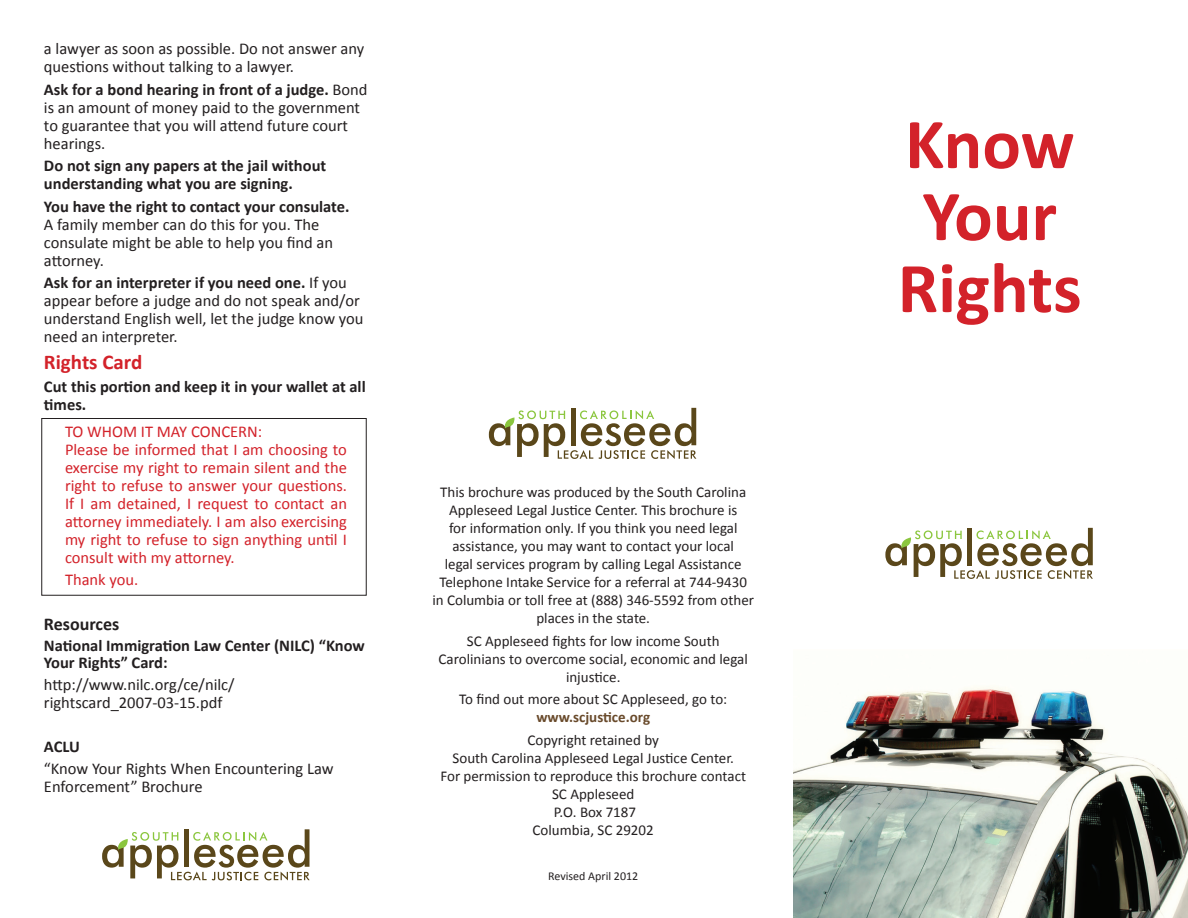
<style>
.page{position:relative;width:1188px;height:918px;background:#fff}
.page>*{position:absolute;margin:0;border:0;box-sizing:border-box;transform-origin:0 0}
.t1{font:700 72px/72px "Calibri";color:#d3222a;text-align:center}
.t2{font:700 21px "Calibri";color:#d3222a}
.t3{font:700 18px "Calibri";color:#231f20}
.t4{font:16.5px/18px "Calibri";color:#231f20}
.t5{font:16.5px/18px "Calibri";color:#d3222a}
.t6{font:700 16.5px/18px "Calibri";color:#231f20}
.t7{font:15px/18px "Calibri";color:#231f20;text-align:center}
.t8{font:700 15px "Calibri";color:#694a2b}
.t9{font:12px "Calibri";color:#231f20}
.s1{font-weight:700}
</style>
<div class="page">
<img style="left:793px;top:527px;width:395px;height:390px">
<svg style="left:885px;top:528px;width:208px;height:51px"></svg>
<svg style="left:489px;top:408px;width:207px;height:51px"></svg>
<svg style="left:102px;top:829px;width:208px;height:52px"></svg>
<div style="left:41px;top:418px;width:326px;height:178px;border:1px solid #231f20"></div>
<p class="t4" style="left:44px;top:40px;width:322px">a lawyer as soon as possible. Do not answer any questions without talking to a lawyer.</p>
<p class="t4" style="left:44px;top:80px;width:325px"><span class="s1">Ask for a bond hearing in front of a judge.</span> Bond is an amount of money paid to the government to guarantee that you will attend future court hearings.</p>
<p class="t6" style="left:44px;top:157px;width:284px">Do not sign any papers at the jail without understanding what you are signing.</p>
<p class="t6" style="left:44px;top:197px;width:307px">You have the right to contact your consulate.</p>
<p class="t4" style="left:44px;top:215px;width:291px">A family member can do this for you. The consulate might be able to help you find an attorney.</p>
<p class="t4" style="left:44px;top:274px;width:321px"><span class="s1">Ask for an interpreter if you need one.</span> If you appear before a judge and do not speak and/or understand English well, let the judge know you need an interpreter.</p>
<h2 class="t2" style="left:44px;top:349px;width:100px">Rights Card</h2>
<p class="t6" style="left:44px;top:377px;width:323px">Cut this portion and keep it in your wallet at all times.</p>
<p class="t5" style="left:65px;top:422px;width:284px">TO WHOM IT MAY CONCERN:<br>Please be informed that I am choosing to exercise my right to remain silent and the right to refuse to answer your questions.<br>If I am detained, I request to contact an attorney immediately. I am also exercising my right to refuse to sign anything until I consult with my attorney.</p>
<p class="t5" style="left:65px;top:571px;width:75px">Thank you.</p>
<p class="t3" style="left:44px;top:613px;width:77px">Resources</p>
<p class="t6" style="left:44px;top:638px;width:322px;line-height:16.5px">National Immigration Law Center (NILC) “Know<br>Your Rights” Card:</p>
<p class="t4" style="left:44px;top:676px;width:192px">http://www.nilc.org/ce/nilc/ rightscard_2007-03-15.pdf</p>
<p class="t6" style="left:44px;top:737px;width:37px">ACLU</p>
<p class="t4" style="left:44px;top:760px;width:291px">“Know Your Rights When Encountering Law<br>Enforcement” Brochure</p>
<p class="t7" style="left:432px;top:483px;width:323px">This brochure was produced by the South Carolina Appleseed Legal Justice Center. This brochure is<br>for information only. If you think you need legal assistance, you may want to contact your local<br>legal services program by calling Legal Assistance Telephone Intake Service for a referral at 744-9430 in Columbia or toll free at (888) 346-5592 from other places in the state.</p>
<p class="t7" style="left:439px;top:632px;width:311px">SC Appleseed fights for low income South<br>Carolinians to overcome social, economic and legal injustice.</p>
<p class="t7" style="left:459px;top:690px;width:270px">To find out more about SC Appleseed, go to:</p>
<p class="t8" style="left:536px;top:708px;width:115px">www.scjustice.org</p>
<p class="t7" style="left:440px;top:731px;width:307px">Copyright retained by<br>South Carolina Appleseed Legal Justice Center.<br>For permission to reproduce this brochure contact<br>SC Appleseed<br>P.O. Box 7187<br>Columbia, SC 29202</p>
<p class="t9" style="left:548px;top:868px;width:92px">Revised April 2012</p>
<h1 class="t1" style="left:898px;top:108px;width:186px">Know<br>Your<br>Rights</h1>
</div>
